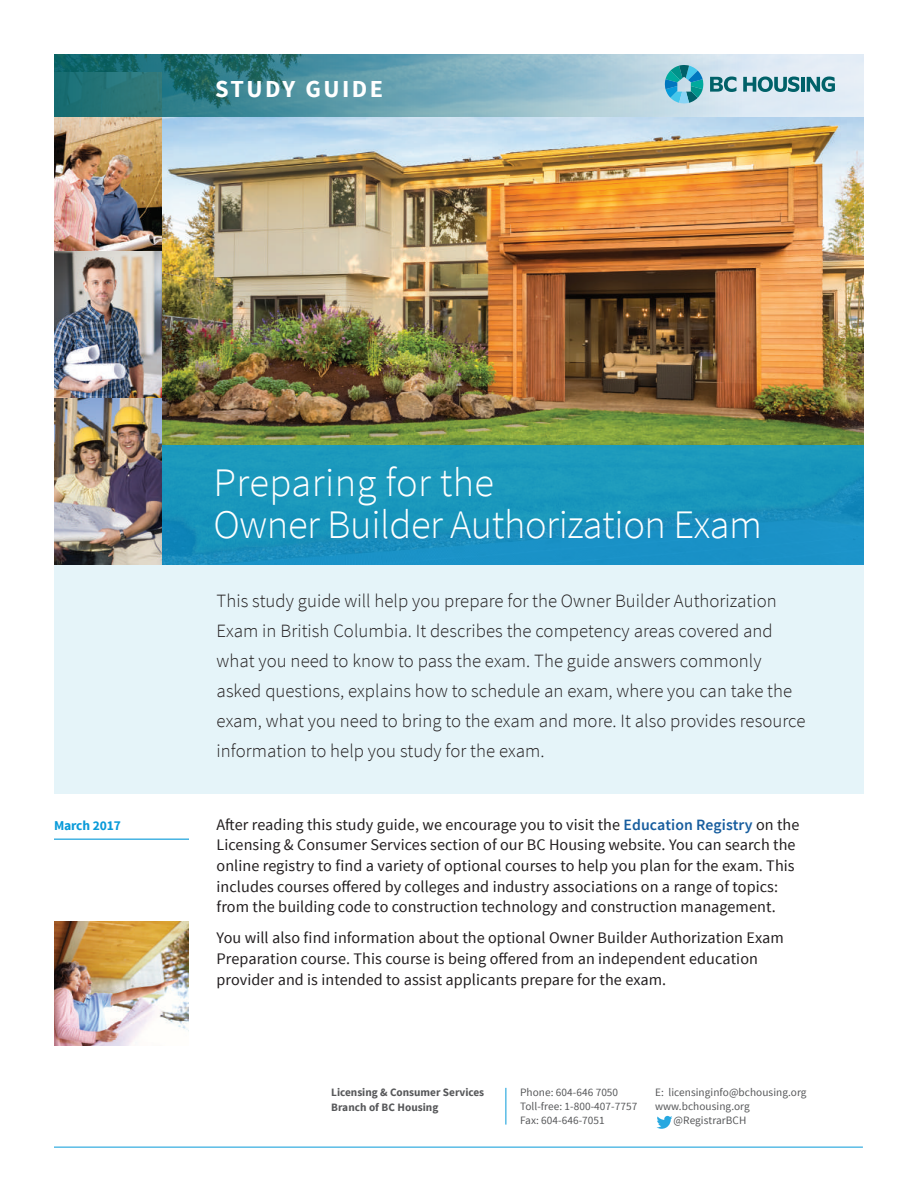
<style>
.page{position:relative;width:918px;height:1188px;background:#fff}
.page>*{position:absolute;margin:0;border:0;box-sizing:border-box;transform-origin:0 0}
.t1{font:300 40.5px/41.8px "Source Sans Pro";letter-spacing:-.01em;color:#fff}
.t2{font:700 24.3px "Source Sans Pro";letter-spacing:.1em;color:#fff}
.t3{font:300 18.75px/30px "Source Sans Pro";letter-spacing:.005em;color:#231f20}
.t4{font:16.2px/20.5px "Source Sans Pro";letter-spacing:.005em;color:#231f20}
.t5{font:700 13.5px "Source Sans Pro";letter-spacing:-.01em;color:#089ad9}
.t6{font:11.25px/14.2px "Source Sans Pro";letter-spacing:.005em;color:#57585a}
.t7{font:700 11.25px/14.2px "Source Sans Pro";color:#57585a}
.s1{font-weight:600;font-size:15.75px;color:#175d9e}
</style>
<div class="page">
<hr style="left:54px;top:1147px;width:809px;height:1px;background:#089ad9">
<div style="left:54px;top:546px;width:810px;height:248px;background:#e5f4f9"></div>
<img style="left:162px;top:117px;width:702px;height:329px">
<div style="left:54px;top:446px;width:810px;height:119px;background:linear-gradient(to bottom,#1c9bba,#188ec2)"></div>
<hr style="left:54px;top:839px;width:135px;height:1px;background:#089ad9">
<img style="left:54px;top:266px;width:108px;height:298px">
<img style="left:54px;top:117px;width:108px;height:149px">
<svg style="left:54px;top:54px;width:810px;height:63px;background:#609ba6"></svg>
<svg style="left:656px;top:54px;width:192px;height:64px;background:#b6d4e0"></svg>
<img style="left:54px;top:922px;width:135px;height:123px">
<svg style="left:657px;top:1116px;width:15px;height:13px"></svg>
<hr style="left:506px;top:1088px;width:1px;height:37px;background:#089ad9">
<h2 class="t2" style="left:162px;top:73px;width:169px">STUDY GUIDE</h2>
<h2 class="t2" style="left:215px;top:73px;width:169px">STUDY GUIDE</h2>
<p class="t5" style="left:54px;top:817px;width:68px">March 2017</p>
<h1 class="t1" style="left:214px;top:462px;width:550px">Preparing for the<br>Owner Builder Authorization Exam</h1>
<p class="t3" style="left:217px;top:586px;width:590px">This study guide will help you prepare for the Owner Builder Authorization Exam in British Columbia. It describes the competency areas covered and what you need to know to pass the exam. The guide answers commonly asked questions, explains how to schedule an exam, where you can take the exam, what you need to bring to the exam and more. It also provides resource information to help you study for the exam.</p>
<p class="t4" style="left:217px;top:814px;width:584px">After reading this study guide, we encourage you to visit the <span class="s1">Education Registry</span> on the Licensing &amp; Consumer Services section of our BC Housing website. You can search the online registry to find a variety of optional courses to help you plan for the exam. This includes courses offered by colleges and industry associations on a range of topics: from the building code to construction technology and construction management.</p>
<p class="t4" style="left:217px;top:928px;width:569px">You will also find information about the optional Owner Builder Authorization Exam<br>Preparation course. This course is being offered from an independent education provider and is intended to assist applicants prepare for the exam.</p>
<p class="t7" style="left:331px;top:1086px;width:155px">Licensing &amp; Consumer Services<br>Branch of BC Housing</p>
<p class="t6" style="left:520px;top:1085px;width:119px">Phone: 604-646 7050<br>Toll-free: 1-800-407-7757<br>Fax: 604-646-7051</p>
<p class="t6" style="left:655px;top:1085px;width:153px">E: licensinginfo@bchousing.org</p>
<p class="t6" style="left:655px;top:1099px;width:96px">www.bchousing.org</p>
<p class="t6" style="left:674px;top:1114px;width:74px">@RegistrarBCH</p>
</div>
